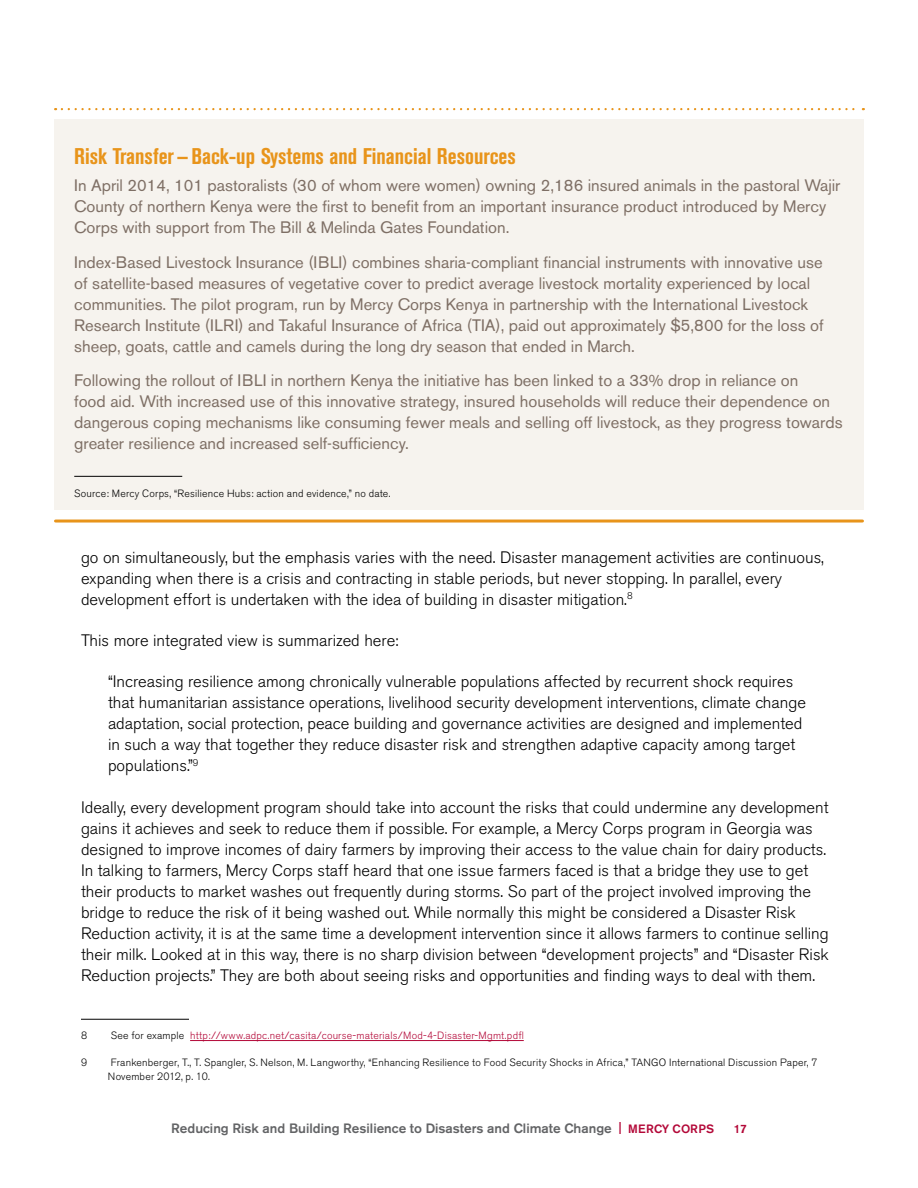
<style>
.page{position:relative;width:918px;height:1188px;background:#fff}
.page>*{position:absolute;margin:0;border:0;box-sizing:border-box;transform-origin:0 0}
.t1{font:700 condensed 22.5px "Akzidenz Grotesk BE";color:#e8941a}
.t2{font:300 16.5px/21px "Akzidenz Grotesk BE";color:#000}
.t3{font:16.5px/21px "Akzidenz Grotesk BE";color:#7e6f65}
.t4{font:500 13.5px "Akzidenz Grotesk BE";color:#636466}
.t5{font:500 12px "Akzidenz Grotesk BE";color:#b30838}
.t6{font:300 10.5px/13.5px "Akzidenz Grotesk BE";letter-spacing:.02em;color:#000}
.t7{font:300 10.5px "Akzidenz Grotesk BE";letter-spacing:.02em;color:#b30838}
.s1{color:#000}
.s2{font-size:12px;color:#b30838}
</style>
<div class="page">
<hr style="left:81px;top:1019px;width:108px;height:1px;background:#000">
<hr style="left:190px;top:1040px;width:334px;height:1px;background:#b30838">
<svg style="left:62px;top:108px;width:802px;height:2px"></svg>
<hr style="left:56px;top:520px;width:806px;height:3px;background:#e8941a">
<div style="left:54px;top:120px;width:810px;height:390px;background:#f6f3ee"></div>
<hr style="left:74px;top:476px;width:108px;height:1px;background:#000">
<h1 class="t1" style="left:74px;top:143px;width:443px">Risk Transfer—Back-up Systems and Financial Resources</h1>
<p class="t3" style="left:74px;top:175px;width:768px">In April 2014, 101 pastoralists (30 of whom were women) owning 2,186 insured animals in the pastoral Wajir<br>County of northern Kenya were the first to benefit from an important insurance product introduced by Mercy<br>Corps with support from The Bill &amp; Melinda Gates Foundation.</p>
<p class="t3" style="left:74px;top:252px;width:751px">Index-Based Livestock Insurance (IBLI) combines sharia-compliant financial instruments with innovative use of satellite-based measures of vegetative cover to predict average livestock mortality experienced by local communities. The pilot program, run by Mercy Corps Kenya in partnership with the International Livestock Research Institute (ILRI) and Takaful Insurance of Africa (TIA), paid out approximately $5,800 for the loss of sheep, goats, cattle and camels during the long dry season that ended in March.</p>
<p class="t3" style="left:74px;top:370px;width:770px">Following the rollout of IBLI in northern Kenya the initiative has been linked to a 33% drop in reliance on<br>food aid. With increased use of this innovative strategy, insured households will reduce their dependence on dangerous coping mechanisms like consuming fewer meals and selling off livestock, as they progress towards greater resilience and increased self-sufficiency.</p>
<p class="t6" style="left:74px;top:486px;width:318px">Source: Mercy Corps, “Resilience Hubs: action and evidence,” no date.</p>
<p class="t2" style="left:81px;top:547px;width:745px">go on simultaneously, but the emphasis varies with the need. Disaster management activities are continuous, expanding when there is a crisis and contracting in stable periods, but never stopping. In parallel, every development effort is undertaken with the idea of building in disaster mitigation.<sup>8</sup></p>
<p class="t2" style="left:81px;top:630px;width:319px">This more integrated view is summarized here:</p>
<p class="t2" style="left:108px;top:671px;width:699px">“Increasing resilience among chronically vulnerable populations affected by recurrent shock requires that humanitarian assistance operations, livelihood security development interventions, climate change adaptation, social protection, peace building and governance activities are designed and implemented in such a way that together they reduce disaster risk and strengthen adaptive capacity among target populations.”<sup>9</sup></p>
<p class="t2" style="left:81px;top:797px;width:749px">Ideally, every development program should take into account the risks that could undermine any development gains it achieves and seek to reduce them if possible. For example, a Mercy Corps program in Georgia was designed to improve incomes of dairy farmers by improving their access to the value chain for dairy products.<br>In talking to farmers, Mercy Corps staff heard that one issue farmers faced is that a bridge they use to get their products to market washes out frequently during storms. So part of the project involved improving the bridge to reduce the risk of it being washed out. While normally this might be considered a Disaster Risk Reduction activity, it is at the same time a development intervention since it allows farmers to continue selling their milk. Looked at in this way, there is no sharp division between “development projects” and “Disaster Risk Reduction projects.” They are both about seeing risks and opportunities and finding ways to deal with them.</p>
<p class="t6" style="left:81px;top:1029px;width:8px">8</p>
<p class="t7" style="left:111px;top:1030px;width:414px"><span class="s1">See for example</span> http://www.adpc.net/casita/course-materials/Mod-4-Disaster-Mgmt.pdfl</p>
<p class="t6" style="left:81px;top:1056px;width:8px">9</p>
<p class="t6" style="left:108px;top:1056px;width:711px">Frankenberger, T., T. Spangler, S. Nelson, M. Langworthy, “Enhancing Resilience to Food Security Shocks in Africa,” TANGO International Discussion Paper, 7<br>November 2012, p. 10.</p>
<p class="t4" style="left:171px;top:1120px;width:545px">Reducing Risk and Building Resilience to Disasters and Climate Change <span class="s2">| MERCY CORPS</span></p>
<p class="t5" style="left:734px;top:1121px;width:14px">17</p>
</div>
